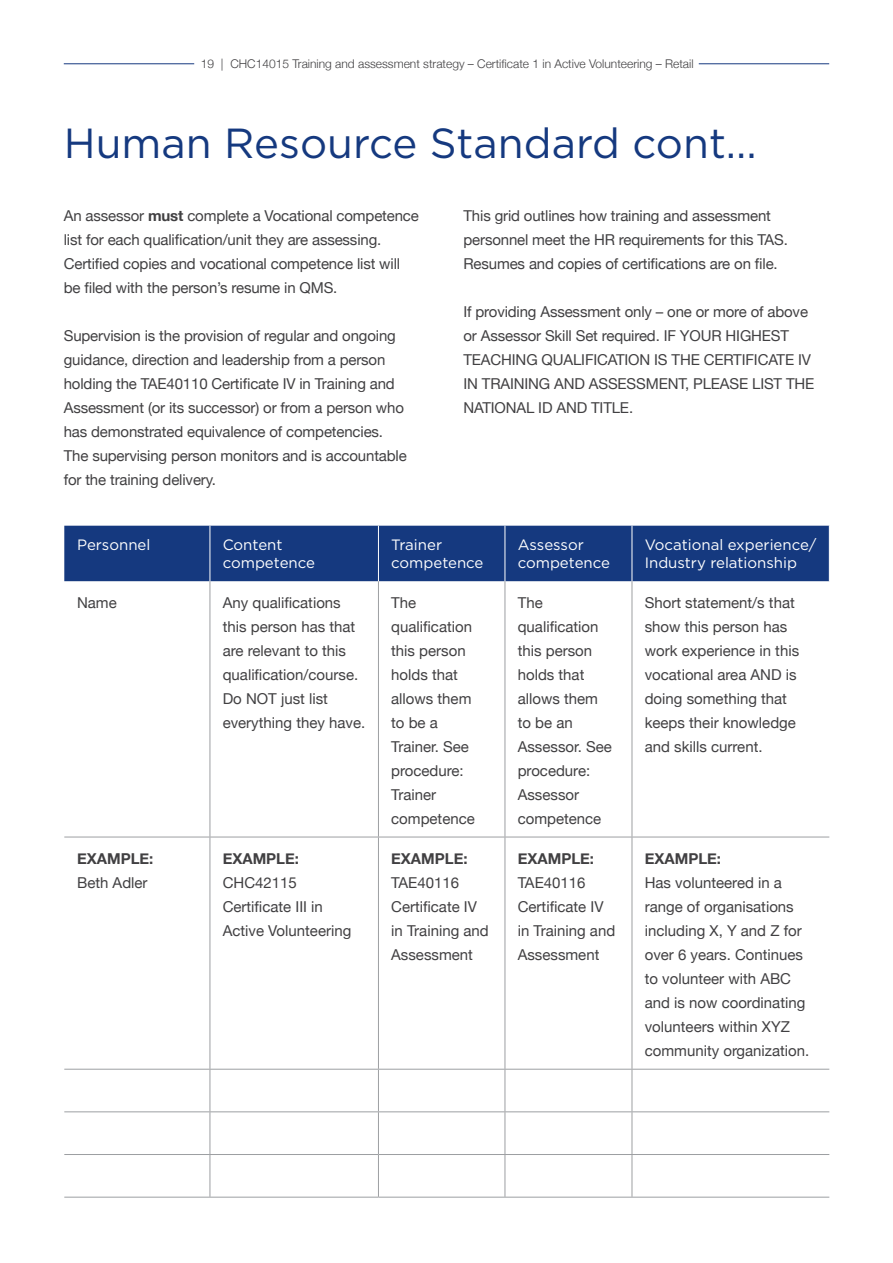
<style>
.page{position:relative;width:893px;height:1263px;background:#fff}
.page>*{position:absolute;margin:0;border:0;box-sizing:border-box;transform-origin:0 0}
.t1{font:42px "Gotham";color:#15397f}
.t2{font:15px/24px "Helvetica Neue";letter-spacing:-.01em;color:#414042}
.t3{font:15px/18px "Gotham";color:#fff}
.t4{font:700 15px "Helvetica Neue";color:#414042}
.t5{font:300 12px "Helvetica Neue";color:#414042}
.s1{font-weight:700}
</style>
<div class="page">
<hr style="left:64px;top:64px;width:130px;height:1px;background:#15397f">
<hr style="left:699px;top:64px;width:130px;height:1px;background:#15397f">
<div style="left:64px;top:526px;width:765px;height:55px;background:#15397f"></div>
<hr style="left:210px;top:581px;width:1px;height:256px;background:#9d9fa2">
<hr style="left:378px;top:581px;width:1px;height:256px;background:#9d9fa2">
<hr style="left:505px;top:581px;width:1px;height:256px;background:#9d9fa2">
<hr style="left:632px;top:581px;width:1px;height:256px;background:#9d9fa2">
<hr style="left:64px;top:837px;width:146px;height:1px;background:#9d9fa2">
<hr style="left:210px;top:837px;width:168px;height:1px;background:#9d9fa2">
<hr style="left:210px;top:837px;width:1px;height:232px;background:#9d9fa2">
<hr style="left:378px;top:837px;width:127px;height:1px;background:#9d9fa2">
<hr style="left:378px;top:837px;width:1px;height:232px;background:#9d9fa2">
<hr style="left:505px;top:837px;width:127px;height:1px;background:#9d9fa2">
<hr style="left:505px;top:837px;width:1px;height:232px;background:#9d9fa2">
<hr style="left:632px;top:837px;width:197px;height:1px;background:#9d9fa2">
<hr style="left:632px;top:837px;width:1px;height:232px;background:#9d9fa2">
<hr style="left:64px;top:1069px;width:146px;height:1px;background:#9d9fa2">
<hr style="left:210px;top:1069px;width:168px;height:1px;background:#9d9fa2">
<hr style="left:210px;top:1069px;width:1px;height:42px;background:#9d9fa2">
<hr style="left:378px;top:1069px;width:127px;height:1px;background:#9d9fa2">
<hr style="left:378px;top:1069px;width:1px;height:42px;background:#9d9fa2">
<hr style="left:505px;top:1069px;width:127px;height:1px;background:#9d9fa2">
<hr style="left:505px;top:1069px;width:1px;height:42px;background:#9d9fa2">
<hr style="left:632px;top:1069px;width:197px;height:1px;background:#9d9fa2">
<hr style="left:632px;top:1069px;width:1px;height:42px;background:#9d9fa2">
<hr style="left:64px;top:1111px;width:146px;height:1px;background:#9d9fa2">
<hr style="left:210px;top:1111px;width:168px;height:1px;background:#9d9fa2">
<hr style="left:210px;top:1112px;width:1px;height:42px;background:#9d9fa2">
<hr style="left:378px;top:1111px;width:127px;height:1px;background:#9d9fa2">
<hr style="left:378px;top:1112px;width:1px;height:42px;background:#9d9fa2">
<hr style="left:505px;top:1111px;width:127px;height:1px;background:#9d9fa2">
<hr style="left:505px;top:1112px;width:1px;height:42px;background:#9d9fa2">
<hr style="left:632px;top:1111px;width:197px;height:1px;background:#9d9fa2">
<hr style="left:632px;top:1112px;width:1px;height:42px;background:#9d9fa2">
<hr style="left:64px;top:1154px;width:146px;height:1px;background:#9d9fa2">
<hr style="left:210px;top:1154px;width:168px;height:1px;background:#9d9fa2">
<hr style="left:210px;top:1155px;width:1px;height:42px;background:#9d9fa2">
<hr style="left:378px;top:1154px;width:127px;height:1px;background:#9d9fa2">
<hr style="left:378px;top:1155px;width:1px;height:42px;background:#9d9fa2">
<hr style="left:505px;top:1154px;width:127px;height:1px;background:#9d9fa2">
<hr style="left:505px;top:1155px;width:1px;height:42px;background:#9d9fa2">
<hr style="left:632px;top:1154px;width:197px;height:1px;background:#9d9fa2">
<hr style="left:632px;top:1155px;width:1px;height:42px;background:#9d9fa2">
<hr style="left:64px;top:1197px;width:146px;height:1px;background:#9d9fa2">
<hr style="left:210px;top:1197px;width:168px;height:1px;background:#9d9fa2">
<hr style="left:378px;top:1197px;width:127px;height:1px;background:#9d9fa2">
<hr style="left:505px;top:1197px;width:127px;height:1px;background:#9d9fa2">
<hr style="left:632px;top:1197px;width:197px;height:1px;background:#9d9fa2">
<hr style="left:210px;top:526px;width:1px;height:55px;background:#fff">
<hr style="left:378px;top:526px;width:1px;height:55px;background:#fff">
<hr style="left:505px;top:526px;width:1px;height:55px;background:#fff">
<hr style="left:632px;top:526px;width:1px;height:55px;background:#fff">
<p class="t5" style="left:201px;top:54px;width:494px">19 | CHC14015 Training and assessment strategy – Certificate 1 in Active Volunteering – Retail</p>
<h1 class="t1" style="left:64px;top:116px;width:694px">Human Resource Standard cont...</h1>
<p class="t2" style="left:64px;top:205px;width:357px">An assessor <span class="s1">must</span> complete a Vocational competence list for each qualification/unit they are assessing.<br>Certified copies and vocational competence list will be filed with the person’s resume in QMS.</p>
<p class="t2" style="left:64px;top:325px;width:345px">Supervision is the provision of regular and ongoing guidance, direction and leadership from a person holding the TAE40110 Certificate IV in Training and Assessment (or its successor) or from a person who has demonstrated equivalence of competencies.<br>The supervising person monitors and is accountable for the training delivery.</p>
<p class="t2" style="left:463px;top:204px;width:326px">This grid outlines how training and assessment personnel meet the HR requirements for this TAS.<br>Resumes and copies of certifications are on file.</p>
<p class="t2" style="left:463px;top:300px;width:352px">If providing Assessment only – one or more of above or Assessor Skill Set required. IF YOUR HIGHEST TEACHING QUALIFICATION IS THE CERTIFICATE IV IN TRAINING AND ASSESSMENT, PLEASE LIST THE NATIONAL ID AND TITLE.</p>
<p class="t3" style="left:77px;top:536px;width:75px">Personnel</p>
<p class="t3" style="left:223px;top:536px;width:94px">Content competence</p>
<p class="t3" style="left:391px;top:536px;width:94px">Trainer competence</p>
<p class="t3" style="left:518px;top:536px;width:94px">Assessor competence</p>
<p class="t3" style="left:645px;top:536px;width:173px">Vocational experience/<br>Industry relationship</p>
<p class="t2" style="left:77px;top:592px;width:41px">Name</p>
<p class="t2" style="left:223px;top:592px;width:144px">Any qualifications this person has that are relevant to this qualification/course.<br>Do NOT just list everything they have.</p>
<p class="t2" style="left:391px;top:592px;width:85px">The qualification this person holds that allows them to be a<br>Trainer. See procedure:<br>Trainer competence</p>
<p class="t2" style="left:518px;top:592px;width:96px">The qualification this person holds that allows them to be an<br>Assessor. See procedure:<br>Assessor competence</p>
<p class="t2" style="left:645px;top:592px;width:156px">Short statement/s that show this person has work experience in this vocational area AND is doing something that keeps their knowledge and skills current.</p>
<p class="t4" style="left:77px;top:847px;width:78px">EXAMPLE:</p>
<p class="t2" style="left:77px;top:872px;width:72px">Beth Adler</p>
<p class="t4" style="left:223px;top:847px;width:78px">EXAMPLE:</p>
<p class="t2" style="left:223px;top:872px;width:130px">CHC42115<br>Certificate III in<br>Active Volunteering</p>
<p class="t4" style="left:391px;top:847px;width:78px">EXAMPLE:</p>
<p class="t2" style="left:391px;top:872px;width:99px">TAE40116<br>Certificate IV in Training and<br>Assessment</p>
<p class="t4" style="left:518px;top:847px;width:78px">EXAMPLE:</p>
<p class="t2" style="left:518px;top:872px;width:99px">TAE40116<br>Certificate IV in Training and<br>Assessment</p>
<p class="t4" style="left:645px;top:847px;width:78px">EXAMPLE:</p>
<p class="t2" style="left:645px;top:872px;width:166px">Has volunteered in a range of organisations including X, Y and Z for over 6 years. Continues to volunteer with ABC and is now coordinating volunteers within XYZ community organization.</p>
</div>
